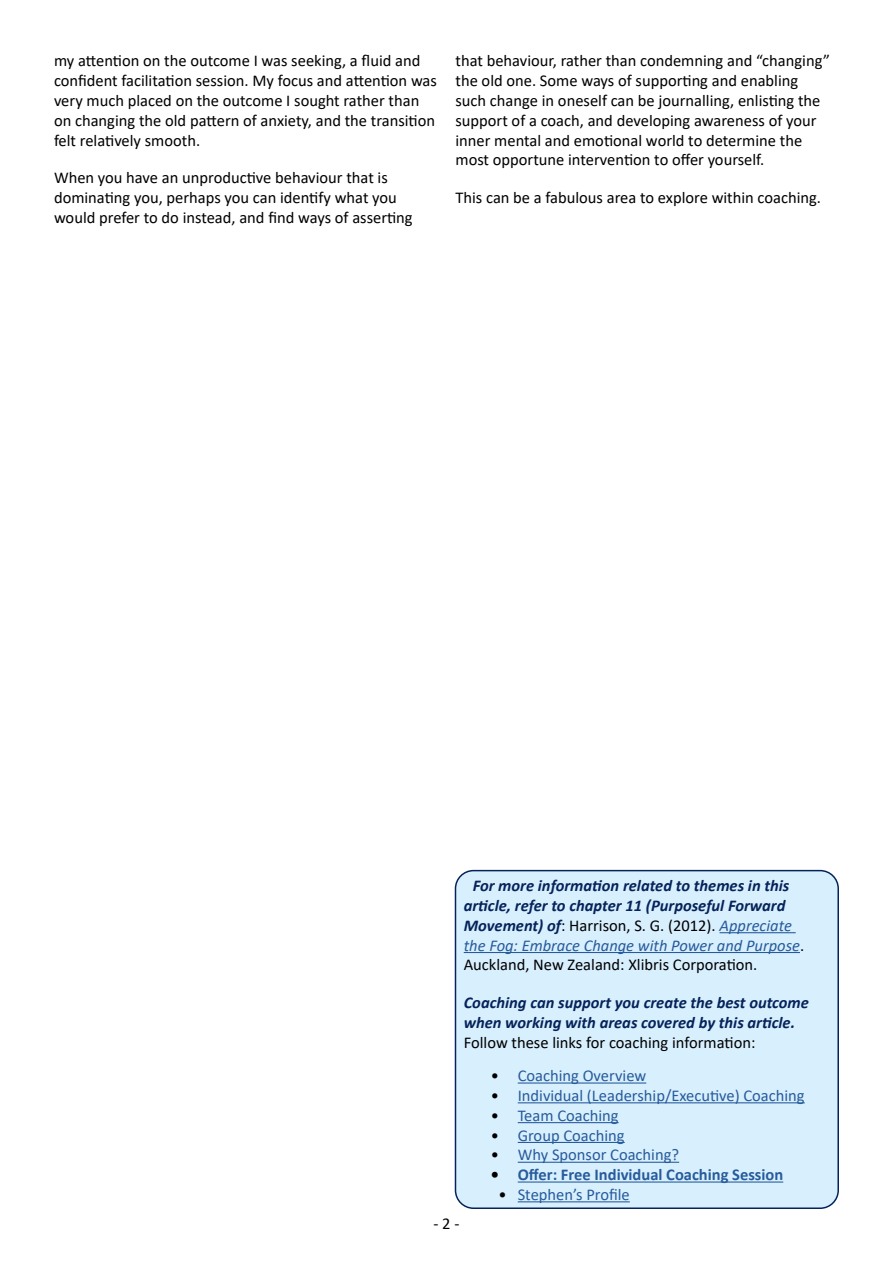
<style>
.page{position:relative;width:893px;height:1263px;background:#fff}
.page>*{position:absolute;margin:0;border:0;box-sizing:border-box;transform-origin:0 0}
.t1{font:16.5px/19.8px "Calibri";color:#000}
.t2{font:italic 700 16.5px/19.8px "Calibri";color:#05235a}
.t3{font:16.5px "Calibri";color:#275b9b}
.t4{font:700 16.5px "Calibri";color:#275b9b}
.s1{font-weight:400;font-style:normal;color:#000}
.s2{font-weight:400;color:#275b9b}
.s3{color:#000}
</style>
<div class="page">
<div style="left:455px;top:871px;width:383px;height:337px;background:#d8effe;border-radius:18px"></div>
<hr style="left:719px;top:932px;width:77px;height:1px;background:#275b9b">
<hr style="left:464px;top:952px;width:336px;height:1px;background:#275b9b">
<hr style="left:518px;top:1082px;width:128px;height:1px;background:#275b9b">
<hr style="left:518px;top:1102px;width:287px;height:1px;background:#275b9b">
<hr style="left:518px;top:1122px;width:101px;height:1px;background:#275b9b">
<hr style="left:518px;top:1142px;width:107px;height:1px;background:#275b9b">
<hr style="left:518px;top:1162px;width:161px;height:1px;background:#275b9b">
<hr style="left:518px;top:1181px;width:265px;height:1px;background:#275b9b">
<hr style="left:518px;top:1201px;width:112px;height:1px;background:#275b9b">
<div style="left:455px;top:870px;width:384px;height:339px;border:2px solid #05235a;border-radius:18px"></div>
<p class="t1" style="left:54px;top:51px;width:384px">my attention on the outcome I was seeking, a fluid and confident facilitation session. My focus and attention was very much placed on the outcome I sought rather than on changing the old pattern of anxiety, and the transition felt relatively smooth.</p>
<p class="t1" style="left:54px;top:168px;width:360px">When you have an unproductive behaviour that is dominating you, perhaps you can identify what you would prefer to do instead, and find ways of asserting</p>
<p class="t1" style="left:455px;top:51px;width:376px">that behaviour, rather than condemning and “changing” the old one. Some ways of supporting and enabling such change in oneself can be journalling, enlisting the support of a coach, and developing awareness of your inner mental and emotional world to determine the most opportune intervention to offer yourself.</p>
<p class="t1" style="left:455px;top:187px;width:367px">This can be a fabulous area to explore within coaching.</p>
<p class="t2" style="left:464px;top:875px;width:342px;text-indent:9px">For more information related to themes in this article, refer to chapter 11 (Purposeful Forward Movement) of<span class="s1">: Harrison, S. G. (2012).</span> <span class="s2">Appreciate the Fog: Embrace Change with Power and Purpose</span><span class="s1">.<br>Auckland, New Zealand: Xlibris Corporation.</span></p>
<p class="t2" style="left:464px;top:992px;width:347px">Coaching can support you create the best outcome when working with areas covered by this article.<br><span class="s1">Follow these links for coaching information:</span></p>
<p class="t3" style="left:491px;top:1064px;width:157px"><span class="s3">•</span> Coaching Overview</p>
<p class="t3" style="left:491px;top:1084px;width:315px"><span class="s3">•</span> Individual (Leadership/Executive) Coaching</p>
<p class="t3" style="left:491px;top:1104px;width:129px"><span class="s3">•</span> Team Coaching</p>
<p class="t3" style="left:491px;top:1124px;width:135px"><span class="s3">•</span> Group Coaching</p>
<p class="t3" style="left:491px;top:1143px;width:190px"><span class="s3">•</span> Why Sponsor Coaching?</p>
<p class="t4" style="left:491px;top:1163px;width:294px"><span class="s3">•</span> Offer: Free Individual Coaching Session</p>
<p class="t3" style="left:498px;top:1183px;width:133px"><span class="s3">•</span> Stephen’s Profile</p>
<p class="t1" style="left:433px;top:1213px;width:27px">- 2 -</p>
</div>
